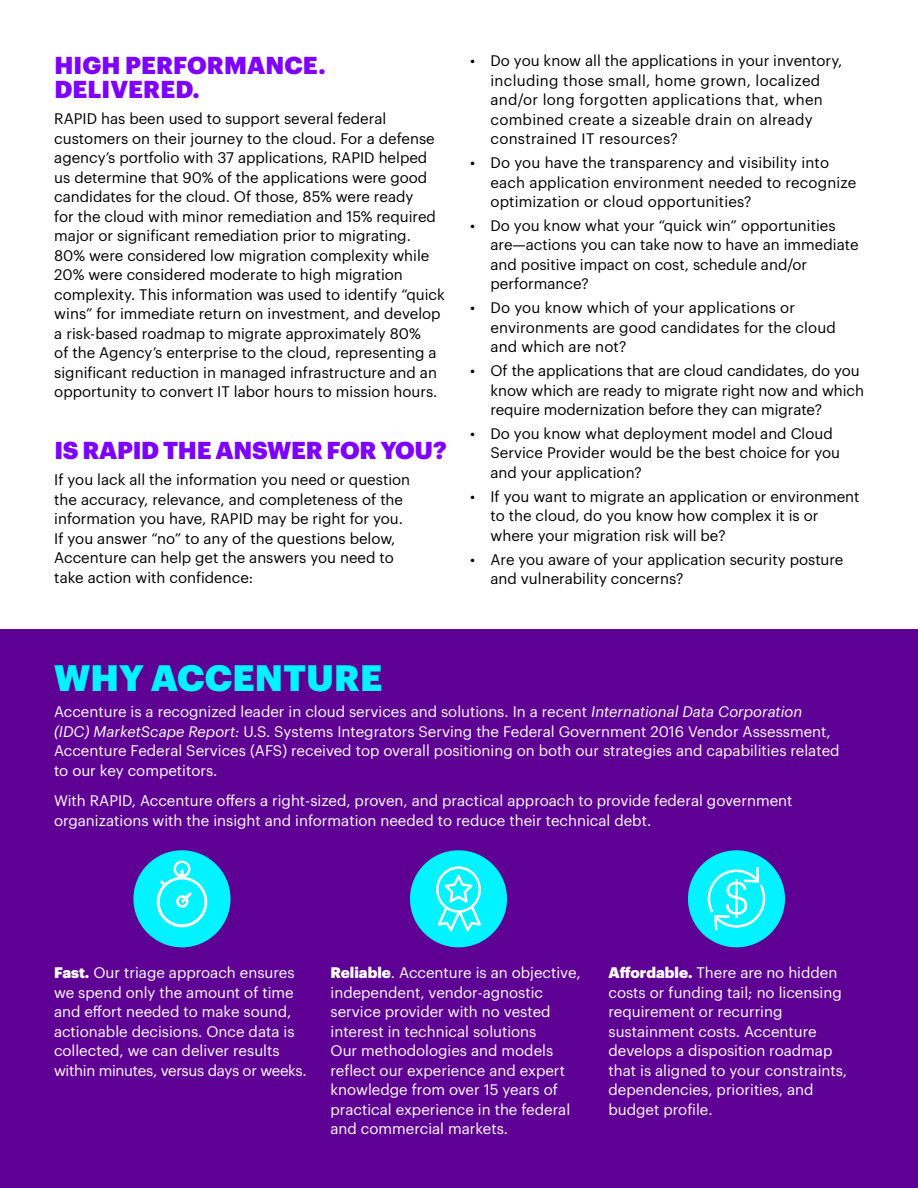
<style>
.page{position:relative;width:918px;height:1188px;background:#fff}
.page>*{position:absolute;margin:0;border:0;box-sizing:border-box;transform-origin:0 0}
.t1{font:900 36px "Graphik";letter-spacing:.005em;color:#00f3ff}
.t2{font:900 24px/24px "Graphik";letter-spacing:.005em;color:#7e00ff}
.t3{font:15px/19.5px "Graphik";color:#000}
.t4{font:15px/19.5px "Graphik";color:#fff}
.t5{font:15px/19.5px "Graphik";letter-spacing:.02em;color:#000}
.s1{font-style:italic}
.s2{font-weight:900}
</style>
<div class="page">
<div style="left:0;top:630px;width:918px;height:558px;background:#5f0095"></div>
<div style="left:688px;top:850px;width:97px;height:97px;background:#00f3ff;border-radius:50%"></div>
<svg style="left:707px;top:867px;width:59px;height:63px"></svg>
<div style="left:410px;top:850px;width:97px;height:97px;background:#00f3ff;border-radius:50%"></div>
<svg style="left:436px;top:866px;width:45px;height:65px"></svg>
<div style="left:133px;top:850px;width:98px;height:97px;background:#00f3ff;border-radius:50%"></div>
<svg style="left:157px;top:860px;width:50px;height:67px"></svg>
<h2 class="t2" style="left:54px;top:51px;width:273px">HIGH PERFORMANCE.<br>DELIVERED.</h2>
<p class="t3" style="left:54px;top:108px;width:392px">RAPID has been used to support several federal customers on their journey to the cloud. For a defense agency’s portfolio with 37 applications, RAPID helped us determine that 90% of the applications were good candidates for the cloud. Of those, 85% were ready<br>for the cloud with minor remediation and 15% required major or significant remediation prior to migrating.<br>80% were considered low migration complexity while 20% were considered moderate to high migration complexity. This information was used to identify “quick wins” for immediate return on investment, and develop a risk-based roadmap to migrate approximately 80%<br>of the Agency’s enterprise to the cloud, representing a significant reduction in managed infrastructure and an opportunity to convert IT labor hours to mission hours.</p>
<h2 class="t2" style="left:54px;top:436px;width:394px">IS RAPID THE ANSWER FOR YOU?</h2>
<p class="t3" style="left:54px;top:469px;width:357px">If you lack all the information you need or question the accuracy, relevance, and completeness of the information you have, RAPID may be right for you.<br>If you answer “no” to any of the questions below, Accenture can help get the answers you need to take action with confidence:</p>
<p class="t5" style="left:490px;top:50px;width:353px;text-indent:-20px">• Do you know all the applications in your inventory, including those small, home grown, localized and/or long forgotten applications that, when combined create a sizeable drain on already constrained IT resources?</p>
<p class="t3" style="left:490px;top:152px;width:367px;text-indent:-20px">• Do you have the transparency and visibility into each application environment needed to recognize optimization or cloud opportunities?</p>
<p class="t3" style="left:490px;top:214px;width:370px;text-indent:-20px">• Do you know what your “quick win” opportunities are—actions you can take now to have an immediate and positive impact on cost, schedule and/or performance?</p>
<p class="t3" style="left:490px;top:297px;width:347px;text-indent:-20px">• Do you know which of your applications or environments are good candidates for the cloud and which are not?</p>
<p class="t3" style="left:490px;top:360px;width:375px;text-indent:-20px">• Of the applications that are cloud candidates, do you know which are ready to migrate right now and which require modernization before they can migrate?</p>
<p class="t3" style="left:490px;top:422px;width:351px;text-indent:-20px">• Do you know what deployment model and Cloud<br>Service Provider would be the best choice for you and your application?</p>
<p class="t3" style="left:490px;top:485px;width:371px;text-indent:-20px">• If you want to migrate an application or environment to the cloud, do you know how complex it is or where your migration risk will be?</p>
<p class="t3" style="left:490px;top:548px;width:355px;text-indent:-20px">• Are you aware of your application security posture and vulnerability concerns?</p>
<h1 class="t1" style="left:54px;top:650px;width:330px">WHY ACCENTURE</h1>
<p class="t4" style="left:54px;top:701px;width:787px">Accenture is a recognized leader in cloud services and solutions. In a recent <span class="s1">International Data Corporation (IDC) MarketScape Report:</span> U.S. Systems Integrators Serving the Federal Government 2016 Vendor Assessment, Accenture Federal Services (AFS) received top overall positioning on both our strategies and capabilities related to our key competitors.</p>
<p class="t4" style="left:54px;top:790px;width:740px">With RAPID, Accenture offers a right-sized, proven, and practical approach to provide federal government organizations with the insight and information needed to reduce their technical debt.</p>
<p class="t4" style="left:54px;top:962px;width:254px"><span class="s2">Fast.</span> Our triage approach ensures we spend only the amount of time and effort needed to make sound, actionable decisions. Once data is collected, we can deliver results within minutes, versus days or weeks.</p>
<p class="t4" style="left:331px;top:962px;width:252px"><span class="s2">Reliable</span>. Accenture is an objective, independent, vendor-agnostic service provider with no vested interest in technical solutions<br>Our methodologies and models reflect our experience and expert knowledge from over 15 years of practical experience in the federal and commercial markets.</p>
<p class="t4" style="left:609px;top:962px;width:240px"><span class="s2">Affordable.</span> There are no hidden costs or funding tail; no licensing requirement or recurring sustainment costs. Accenture develops a disposition roadmap that is aligned to your constraints, dependencies, priorities, and budget profile.</p>
</div>
